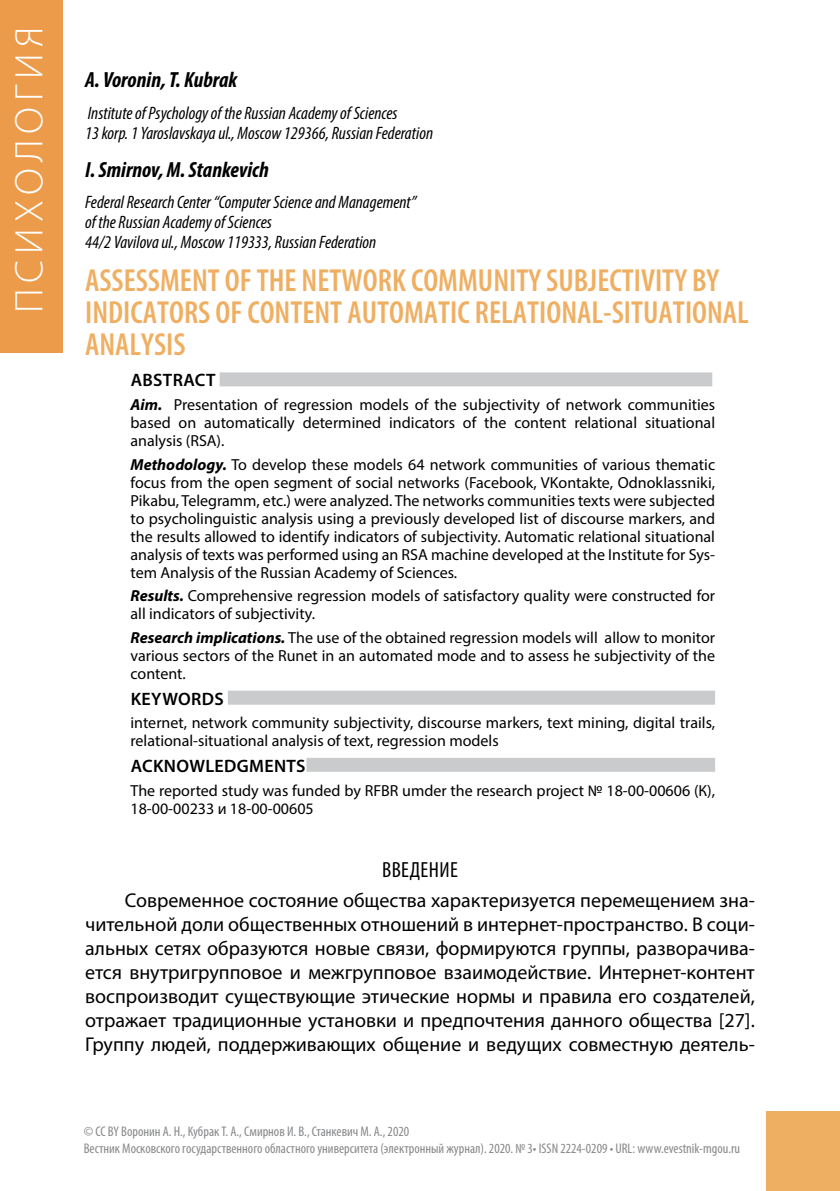
<style>
.page{position:relative;width:840px;height:1191px;background:#fff}
.page>*{position:absolute;margin:0;border:0;box-sizing:border-box;transform-origin:0 0}
.t1{font:300 40px "Myriad Pro";letter-spacing:.15em;color:#fff}
.t2{font:600 condensed 32px/32px "Myriad Pro";color:#efaf63}
.t3{font:italic 700 condensed 22px "Myriad Pro";color:#000}
.t4{font:condensed 22px "Myriad Pro";letter-spacing:.02em;color:#000}
.t5{font:20px/24px "Myriad Pro";color:#000;text-align:justify}
.t6{font:italic condensed 18px/20px "Myriad Pro";color:#000}
.t7{font:600 18px "Myriad Pro";letter-spacing:.02em;color:#000}
.t8{font:16px/18px "Myriad Pro";color:#000;text-align:justify}
.t9{font:condensed 14px/16.8px "Myriad Pro";color:#87888a}
.s1{font-weight:700;font-style:italic}
</style>
<div class="page">
<div style="left:765px;top:1111px;width:74px;height:80px;background:#efaf63"></div>
<div style="left:0;top:0;width:62px;height:353px;background:#eb9b49"></div>
<div style="left:219px;top:372px;width:492px;height:14px;background:#c9cbcc"></div>
<div style="left:228px;top:690px;width:486px;height:14px;background:#c9cbcc"></div>
<div style="left:306px;top:758px;width:408px;height:14px;background:#c9cbcc"></div>
<h1 class="t1" style="left:5px;top:313px;width:288px;rotate:-90deg">психология</h1>
<h3 class="t3" style="left:85px;top:66px;width:153px">A. Voronin, T. Kubrak</h3>
<p class="t6" style="left:85px;top:103px;width:349px">Institute of Psychology of the Russian Academy of Sciences<br>13 korp. 1 Yaroslavskaya ul., Moscow 129366, Russian Federation</p>
<h3 class="t3" style="left:85px;top:155px;width:185px">I. Smirnov, M. Stankevich</h3>
<p class="t6" style="left:85px;top:192px;width:332px">Federal Research Center “Computer Science and Management” of the Russian Academy of Sciences<br>44/2 Vavilova ul., Moscow 119333, Russian Federation</p>
<h2 class="t2" style="left:85px;top:264px;width:665px">ASSESSMENT OF THE NETWORK COMMUNITY SUBJECTIVITY BY<br>INDICATORS OF CONTENT AUTOMATIC RELATIONAL-SITUATIONAL<br>ANALYSIS</h2>
<p class="t7" style="left:131px;top:369px;width:86px">ABSTRACT</p>
<p class="t8" style="left:130px;top:395px;width:585px"><span class="s1">Aim.</span> Presentation of regression models of the subjectivity of network communities based on automatically determined indicators of the content relational situational analysis (RSA).</p>
<p class="t8" style="left:130px;top:455px;width:585px"><span class="s1">Methodology.</span> To develop these models 64 network communities of various thematic focus from the open segment of social networks (Facebook, VKontakte, Odnoklassniki, Pikabu, Telegramm, etc.) were analyzed. The networks communities texts were subjected to psycholinguistic analysis using a previously developed list of discourse markers, and the results allowed to identify indicators of subjectivity. Automatic relational situational analysis of texts was performed using an RSA machine developed at the Institute for Sys&shy;tem Analysis of the Russian Academy of Sciences.</p>
<p class="t8" style="left:130px;top:587px;width:585px"><span class="s1">Results.</span> Comprehensive regression models of satisfactory quality were constructed for all indicators of subjectivity.</p>
<p class="t8" style="left:130px;top:628px;width:585px"><span class="s1">Research implications.</span> The use of the obtained regression models will allow to monitor various sectors of the Runet in an automated mode and to assess he subjectivity of the content.</p>
<p class="t7" style="left:131px;top:687px;width:95px">KEYWORDS</p>
<p class="t8" style="left:130px;top:713px;width:585px">internet, network community subjectivity, discourse markers, text mining, digital trails, relational-situational analysis of text, regression models</p>
<p class="t7" style="left:131px;top:754px;width:166px">ACKNOWLEDGMENTS</p>
<p class="t8" style="left:130px;top:781px;width:585px">The reported study was funded by RFBR umder the research project № 18-00-00606 (К),<br>18-00-00233 и 18-00-00605</p>
<h3 class="t4" style="left:382px;top:856px;width:77px">Введени е</h3>
<p class="t5" style="left:85px;top:887px;width:671px;text-indent:40px">Современное состояние общества характеризуется перемещением зна&shy;чительной доли общественных отношений в интернет-пространство. В соци&shy;альных сетях образуются новые связи, формируются группы, разворачива&shy;ется внутригрупповое и межгрупповое взаимодействие. Интернет-контент воспроизводит существующие этические нормы и правила его создателей, отражает традиционные установки и предпочтения данного общества [27].<br>Группу людей, поддерживающих общение и ведущих совместную деятель-</p>
<p class="t9" style="left:84px;top:1123px;width:657px">© CC BY Воронин А. Н., Кубрак Т. А., Смирнов И. В., Станкевич М. А., 2020<br>Вестник Московского государственного областного университета (электронный журнал). 2020. № 3• ISSN 2224-0209 • URL: www.evestnik-mgou.ru</p>
</div>
